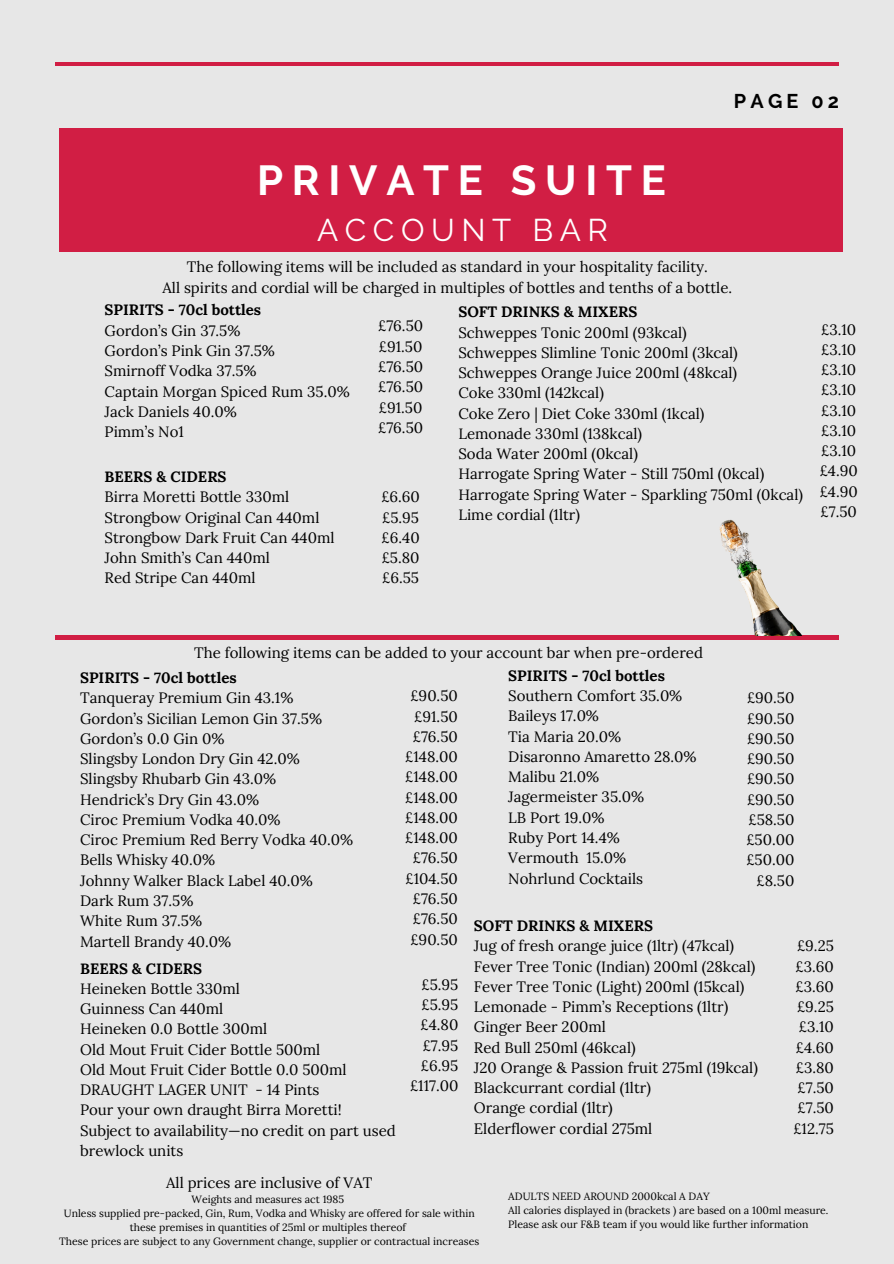
<style>
.page{position:relative;width:894px;height:1264px;background:#fff}
.page>*{position:absolute;margin:0;border:0;box-sizing:border-box;transform-origin:0 0}
.t1{font:700 41.85px "Raleway";letter-spacing:.21em;color:#fff}
.t2{font:31.35px "Raleway";letter-spacing:.21em;color:#fff}
.t3{font:700 19.8px "Raleway";letter-spacing:.21em;color:#000}
.t4{font:15px/20.2px "Lora";color:#000}
.t5{font:10.5px/14px "Lora";color:#000;text-align:center}
.s1{font-weight:700}
</style>
<div class="page">
<div style="left:0;top:0;width:893px;height:1263px;background:#e7e7e7"></div>
<hr style="left:55px;top:62px;width:783px;height:4px;background:#d11e44">
<div style="left:59px;top:129px;width:783px;height:122px;background:#d11e44"></div>
<hr style="left:55px;top:636px;width:783px;height:3px;background:#d11e44">
<img style="left:719px;top:519px;width:83px;height:116px">
<p class="t3" style="left:733px;top:89px;width:107px">PAGE 02</p>
<h2 class="t1" style="left:257px;top:156px;width:410px">PRIVATE SUITE</h2>
<h2 class="t2" style="left:317px;top:212px;width:292px">ACCOUNT BAR</h2>
<p class="t4" style="left:162px;top:257px;width:571px;text-align:center">The following items will be included as standard in your hospitality facility.<br>All spirits and cordial will be charged in multiples of bottles and tenths of a bottle.</p>
<h1 class="t4" style="left:105px;top:300px;width:247px"><span class="s1">SPIRITS - 70cl bottles<br></span>Gordon’s Gin 37.5%<br>Gordon’s Pink Gin 37.5%<br>Smirnoff Vodka 37.5%<br>Captain Morgan Spiced Rum 35.0%<br>Jack Daniels 40.0%</h1>
<h3 class="t4" style="left:105px;top:421px;width:81px">Pimm’s No1</h3>
<h3 class="t4" style="left:458px;top:301px;width:346px"><span class="s1">SOFT DRINKS &amp; MIXERS<br></span>Schweppes Tonic 200ml (93kcal)<br>Schweppes Slimline Tonic 200ml (3kcal)<br>Schweppes Orange Juice 200ml (48kcal)<br>Coke 330ml (142kcal)<br>Coke Zero | Diet Coke 330ml (1kcal)<br>Lemonade 330ml (138kcal)<br>Soda Water 200ml (0kcal)<br>Harrogate Spring Water - Still 750ml (0kcal)<br>Harrogate Spring Water - Sparkling 750ml (0kcal)</h3>
<h3 class="t4" style="left:458px;top:504px;width:123px">Lime cordial (1ltr)</h3>
<h3 class="t4" style="left:378px;top:316px;width:46px;text-align:justify">£76.50 £91.50 £76.50 £76.50 £91.50 £76.50</h3>
<h3 class="t4" style="left:105px;top:466px;width:231px"><span class="s1">BEERS &amp; CIDERS<br></span>Birra Moretti Bottle 330ml<br>Strongbow Original Can 440ml<br>Strongbow Dark Fruit Can 440ml<br>John Smith’s Can 440ml</h3>
<h3 class="t4" style="left:105px;top:567px;width:152px">Red Stripe Can 440ml</h3>
<h3 class="t4" style="left:381px;top:486px;width:40px;text-align:justify">£6.60 £5.95 £6.40 £5.80 £6.55</h3>
<p class="t4" style="left:819px;top:319px;width:40px;text-align:justify">£3.10 £3.10 £3.10 £3.10 £3.10 £3.10 £3.10 £4.90 £4.90 £7.50</p>
<p class="t4" style="left:194px;top:642px;width:510px">The following items can be added to your account bar when pre-ordered</p>
<h3 class="t4" style="left:80px;top:667px;width:274px"><span class="s1">SPIRITS - 70cl bottles<br></span>Tanqueray Premium Gin 43.1%<br>Gordon’s Sicilian Lemon Gin 37.5%<br>Gordon’s 0.0 Gin 0%<br>Slingsby London Dry Gin 42.0%<br>Slingsby Rhubarb Gin 43.0%<br>Hendrick’s Dry Gin 43.0%<br>Ciroc Premium Vodka 40.0%<br>Ciroc Premium Red Berry Vodka 40.0%<br>Bells Whisky 40.0%<br>Johnny Walker Black Label 40.0%<br>Dark Rum 37.5%<br>White Rum 37.5%</h3>
<h3 class="t4" style="left:80px;top:930px;width:152px">Martell Brandy 40.0%</h3>
<h3 class="t4" style="left:508px;top:665px;width:190px"><span class="s1">SPIRITS - 70cl bottles<br></span>Southern Comfort 35.0%<br>Baileys 17.0%<br>Tia Maria 20.0%<br>Disaronno Amaretto 28.0%<br>Malibu 21.0%<br>Jagermeister 35.0%<br>LB Port 19.0%<br>Ruby Port 14.4%<br>Vermouth</h3>
<h3 class="t4" style="left:405px;top:685px;width:54px;text-align:right">£90.50 £91.50 £76.50 £148.00 £148.00 £148.00 £148.00 £148.00 £76.50 £104.50 £76.50 £76.50 £90.50</h3>
<h3 class="t4" style="left:746px;top:687px;width:50px;text-align:right">£90.50 £90.50 £90.50 £90.50 £90.50 £90.50 £58.50 £50.00 £50.00 £8.50</h3>
<h3 class="t4" style="left:508px;top:847px;width:136px;text-indent:78px">15.0%<br>Nohrlund Cocktails</h3>
<p class="t4" style="left:474px;top:915px;width:285px"><span class="s1">SOFT DRINKS &amp; MIXERS<br></span>Jug of fresh orange juice (1ltr) (47kcal)<br>Fever Tree Tonic (Indian) 200ml (28kcal)<br>Fever Tree Tonic (Light) 200ml (15kcal)<br>Lemonade - Pimm’s Receptions (1ltr)<br>Ginger Beer 200ml<br>Red Bull 250ml (46kcal)<br>J20 Orange &amp; Passion fruit 275ml (19kcal)</p>
<p class="t4" style="left:474px;top:1077px;width:180px">Blackcurrant cordial (1ltr)<br>Orange cordial (1ltr)<br>Elderflower cordial 275ml</p>
<p class="t4" style="left:793px;top:935px;width:42px;text-align:center">£9.25 £3.60 £3.60 £9.25 £3.10 £4.60 £3.80 £7.50 £7.50 £12.75</p>
<h3 class="t4" style="left:80px;top:957px;width:317px"><span class="s1">BEERS &amp; CIDERS<br></span>Heineken Bottle 330ml<br>Guinness Can 440ml<br>Heineken 0.0 Bottle 300ml<br>Old Mout Fruit Cider Bottle 500ml<br>Old Mout Fruit Cider Bottle 0.0 500ml<br>DRAUGHT LAGER UNIT - 14 Pints<br>Pour your own draught Birra Moretti!<br>Subject to availability—no credit on part used brewlock units</h3>
<h3 class="t4" style="left:410px;top:974px;width:50px;text-align:right">£5.95 £5.95 £4.80 £7.95 £6.95 £117.00</h3>
<p class="t4" style="left:166px;top:1172px;width:207px">All prices are inclusive of VAT</p>
<p class="t5" style="left:59px;top:1192px;width:421px">Weights and measures act 1985<br>Unless supplied pre-packed, Gin, Rum, Vodka and Whisky are offered for sale within these premises in quantities of 25ml or multiples thereof<br>These prices are subject to any Government change, supplier or contractual increases</p>
<p class="t5" style="left:508px;top:1189px;width:203px">ADULTS NEED AROUND 2000kcal A DAY</p>
<p class="t5" style="left:508px;top:1203px;width:322px">All calories displayed in (brackets ) are based on a 100ml measure.</p>
<p class="t5" style="left:508px;top:1217px;width:301px">Please ask our F&amp;B team if you would like further information</p>
</div>
